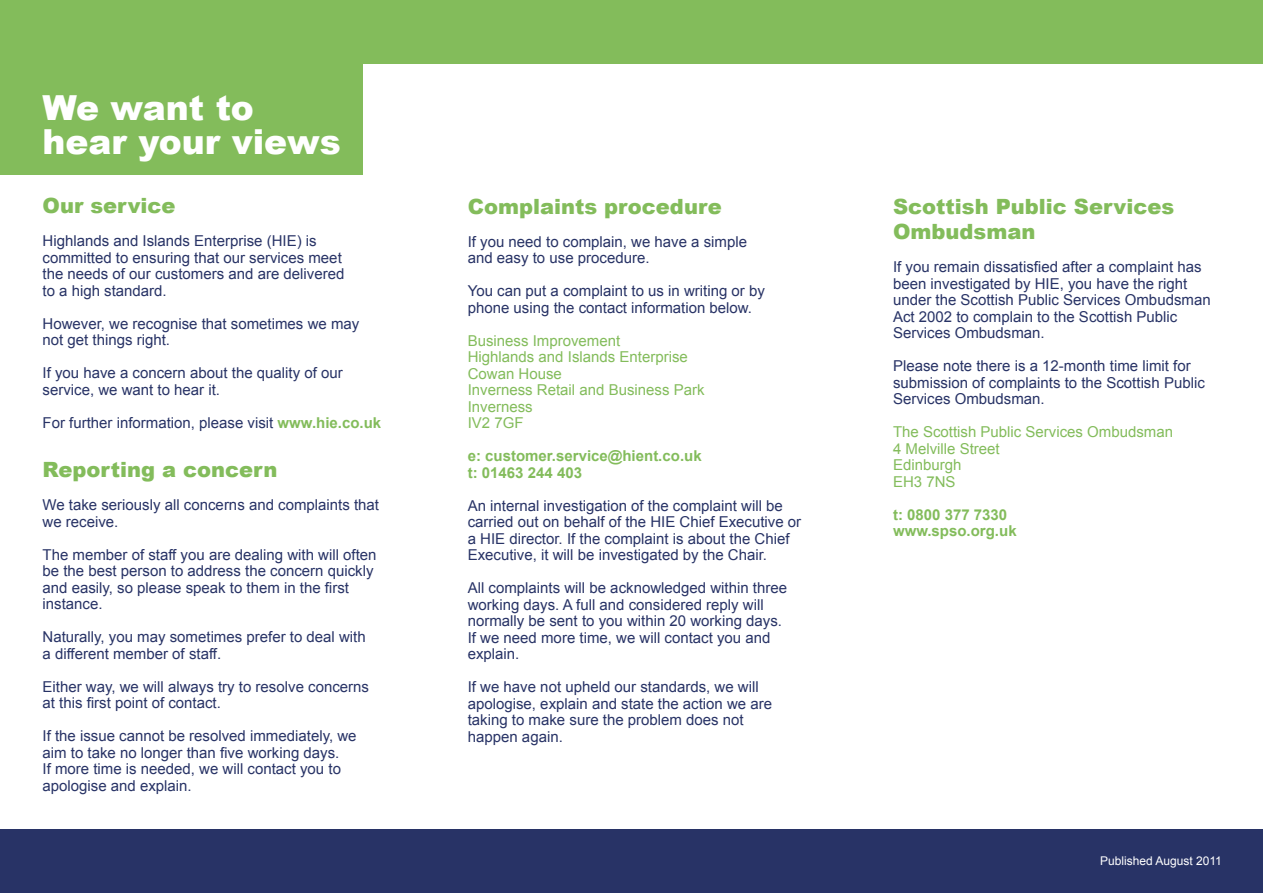
<style>
.page{position:relative;width:1263px;height:893px;background:#fff}
.page>*{position:absolute;margin:0;border:0;box-sizing:border-box;transform-origin:0 0}
.t1{font:900 34.5px "Arial";color:#fff}
.t2{font:900 21px/25.2px "Arial";color:#83bc5b}
.t3{font:15px/16.5px "Arial";color:#283366}
.t4{font:15px "Arial";color:#83bc5b}
.t5{font:700 15px "Arial";color:#83bc5b}
.t6{font:12px "Arial";color:#fff}
.s1{font-weight:700;color:#83bc5b}
</style>
<div class="page">
<div style="left:0;top:61px;width:362px;height:114px;background:#83bc5b"></div>
<div style="left:0;top:829px;width:1263px;height:64px;background:#283366"></div>
<div style="left:0;top:0;width:1263px;height:64px;background:#83bc5b"></div>
<p class="t1" style="left:43px;top:88px;width:213px">We want to</p>
<p class="t1" style="left:43px;top:123px;width:300px">hear your views</p>
<p class="t2" style="left:43px;top:193px;width:135px">Our service</p>
<p class="t3" style="left:43px;top:233px;width:276px">Highlands and Islands Enterprise (HIE) is</p>
<p class="t3" style="left:43px;top:249px;width:301px">committed to ensuring that our services meet</p>
<p class="t3" style="left:43px;top:266px;width:303px">the needs of our customers and are delivered</p>
<p class="t3" style="left:43px;top:282px;width:126px">to a high standard.</p>
<p class="t3" style="left:43px;top:315px;width:318px">However, we recognise that sometimes we may not get things right.</p>
<p class="t3" style="left:43px;top:365px;width:302px">If you have a concern about the quality of our</p>
<p class="t3" style="left:43px;top:381px;width:179px">service, we want to hear it.</p>
<p class="t3" style="left:43px;top:414px;width:340px">For further information, please visit <span class="s1">www.hie.co.uk</span></p>
<p class="t2" style="left:43px;top:457px;width:236px">Reporting a concern</p>
<p class="t3" style="left:43px;top:497px;width:338px">We take seriously all concerns and complaints that we receive.</p>
<p class="t3" style="left:43px;top:546px;width:336px">The member of staff you are dealing with will often be the best person to address the concern quickly and easily, so please speak to them in the first instance.</p>
<p class="t3" style="left:43px;top:629px;width:325px">Naturally, you may sometimes prefer to deal with</p>
<p class="t3" style="left:43px;top:645px;width:180px">a different member of staff.</p>
<p class="t3" style="left:43px;top:678px;width:328px">Either way, we will always try to resolve concerns at this first point of contact.</p>
<p class="t3" style="left:43px;top:728px;width:316px">If the issue cannot be resolved immediately, we aim to take no longer than five working days.</p>
<p class="t3" style="left:43px;top:761px;width:300px">If more time is needed, we will contact you to apologise and explain.</p>
<p class="t2" style="left:468px;top:194px;width:255px">Complaints procedure</p>
<p class="t3" style="left:468px;top:233px;width:281px">If you need to complain, we have a simple</p>
<p class="t3" style="left:468px;top:250px;width:183px">and easy to use procedure.</p>
<p class="t3" style="left:468px;top:283px;width:299px">You can put a complaint to us in writing or by phone using the contact information below.</p>
<p class="t4" style="left:468px;top:332px;width:154px">Business Improvement</p>
<p class="t4" style="left:468px;top:349px;width:222px">Highlands and Islands Enterprise</p>
<p class="t4" style="left:468px;top:365px;width:96px">Cowan House</p>
<p class="t4" style="left:468px;top:382px;width:238px">Inverness Retail and Business Park</p>
<p class="t4" style="left:468px;top:398px;width:67px">Inverness</p>
<p class="t4" style="left:468px;top:415px;width:57px">IV2 7GF</p>
<p class="t5" style="left:468px;top:448px;width:235px">e: customer.service@hient.co.uk</p>
<p class="t5" style="left:468px;top:464px;width:116px">t: 01463 244 403</p>
<p class="t3" style="left:468px;top:497px;width:335px">An internal investigation of the complaint will be carried out on behalf of the HIE Chief Executive or a HIE director. If the complaint is about the Chief Executive, it will be investigated by the Chair.</p>
<p class="t3" style="left:468px;top:580px;width:321px">All complaints will be acknowledged within three working days. A full and considered reply will</p>
<p class="t3" style="left:468px;top:613px;width:316px">normally be sent to you within 20 working days.<br>If we need more time, we will contact you and explain.</p>
<p class="t3" style="left:468px;top:679px;width:292px">If we have not upheld our standards, we will</p>
<p class="t3" style="left:468px;top:695px;width:306px">apologise, explain and state the action we are</p>
<p class="t3" style="left:468px;top:712px;width:277px">taking to make sure the problem does not</p>
<p class="t3" style="left:468px;top:728px;width:97px">happen again.</p>
<p class="t2" style="left:893px;top:194px;width:283px">Scottish Public Services<br>Ombudsman</p>
<p class="t3" style="left:893px;top:258px;width:310px">If you remain dissatisfied after a complaint has been investigated by HIE, you have the right</p>
<p class="t3" style="left:893px;top:291px;width:319px">under the Scottish Public Services Ombudsman<br>Act 2002 to complain to the Scottish Public</p>
<p class="t3" style="left:893px;top:324px;width:153px">Services Ombudsman.</p>
<p class="t3" style="left:893px;top:357px;width:313px">Please note there is a 12-month time limit for submission of complaints to the Scottish Public<br>Services Ombudsman.</p>
<p class="t4" style="left:893px;top:423px;width:282px">The Scottish Public Services Ombudsman</p>
<p class="t4" style="left:893px;top:440px;width:108px">4 Melville Street</p>
<p class="t4" style="left:893px;top:456px;width:70px">Edinburgh</p>
<p class="t4" style="left:893px;top:473px;width:64px">EH3 7NS</p>
<p class="t5" style="left:893px;top:506px;width:116px">t: 0800 377 7330</p>
<p class="t5" style="left:893px;top:522px;width:125px">www.spso.org.uk</p>
<p class="t6" style="left:1100px;top:853px;width:123px">Published August 2011</p>
</div>
